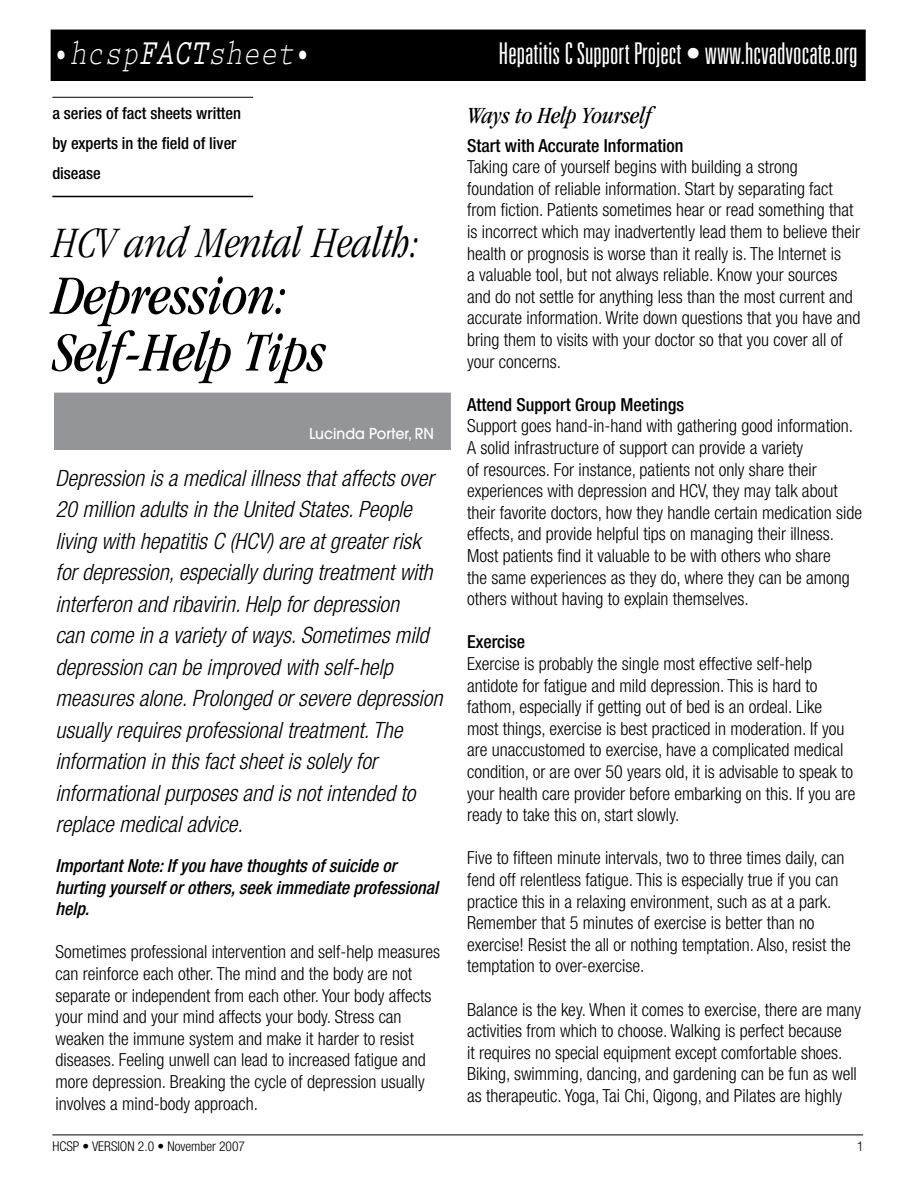
<style>
.page{position:relative;width:918px;height:1188px;background:#fff}
.page>*{position:absolute;margin:0;border:0;box-sizing:border-box;transform-origin:0 0}
.t1{font:italic condensed 57px/57px "Garamond";letter-spacing:-.01em;color:#000}
.t2{font:italic 300 condensed 45px "Garamond";color:#000}
.t3{font:italic 36px "Prestige Elite";color:#fff;scale:.8 1}
.t4{font:300 ultra-condensed 30px "Univers";color:#fff}
.t5{font:italic condensed 24px "Garamond";color:#000}
.t6{font:italic 300 condensed 22.5px/31.5px "Helvetica Neue";color:#000}
.t7{font:300 condensed 18px/21.6px "Helvetica Neue";color:#000}
.t8{font:italic 500 condensed 18px/21.6px "Helvetica Neue";color:#000}
.t9{font:500 condensed 18px "Helvetica Neue";color:#000}
.t10{font:500 condensed 16.5px/30px "Helvetica Neue";color:#000}
.t11{font:500 15px "Avant Garde";color:#fff;scale:.95 1}
.t12{font:300 condensed 13.5px "Helvetica Neue";color:#000}
.s1{font-weight:700}
</style>
<div class="page">
<div style="left:51px;top:30px;width:814px;height:50px;background:#000"></div>
<div style="left:51px;top:30px;width:815px;height:51px;border:2px solid #000"></div>
<hr style="left:52px;top:1135px;width:811px;height:1px;background:#000">
<hr style="left:52px;top:97px;width:201px;height:1px;background:#000">
<hr style="left:52px;top:196px;width:201px;height:1px;background:#000">
<div style="left:55px;top:393px;width:395px;height:56px;background:#939598"></div>
<div style="left:54px;top:393px;width:397px;height:57px;border:2px solid #939598"></div>
<h3 class="t3" style="left:52px;top:34px;width:325px">•hcsp<span class="s1">FACT</span>sheet•</h3>
<h3 class="t4" style="left:499px;top:38px;width:360px">Hepatitis C Support Project • www.hcvadvocate.org</h3>
<p class="t10" style="left:52px;top:98px;width:190px">a series of fact sheets written by experts in the field of liver disease</p>
<h3 class="t5" style="left:467px;top:102px;width:186px">Ways to Help Yourself</h3>
<p class="t9" style="left:467px;top:135px;width:218px">Start with Accurate Information</p>
<p class="t7" style="left:467px;top:156px;width:395px">Taking care of yourself begins with building a strong foundation of reliable information. Start by separating fact from fiction. Patients sometimes hear or read something that is incorrect which may inadvertently lead them to believe their health or prognosis is worse than it really is. The Internet is<br>a valuable tool, but not always reliable. Know your sources and do not settle for anything less than the most current and accurate information. Write down questions that you have and bring them to visits with your doctor so that you cover all of your concerns.</p>
<p class="t9" style="left:467px;top:394px;width:218px">Attend Support Group Meetings</p>
<p class="t7" style="left:467px;top:415px;width:396px">Support goes hand-in-hand with gathering good information.<br>A solid infrastructure of support can provide a variety<br>of resources. For instance, patients not only share their experiences with depression and HCV, they may talk about their favorite doctors, how they handle certain medication side effects, and provide helpful tips on managing their illness.<br>Most patients find it valuable to be with others who share<br>the same experiences as they do, where they can be among others without having to explain themselves.</p>
<p class="t9" style="left:467px;top:631px;width:60px">Exercise</p>
<p class="t7" style="left:467px;top:653px;width:390px">Exercise is probably the single most effective self-help antidote for fatigue and mild depression. This is hard to fathom, especially if getting out of bed is an ordeal. Like most things, exercise is best practiced in moderation. If you are unaccustomed to exercise, have a complicated medical condition, or are over 50 years old, it is advisable to speak to your health care provider before embarking on this. If you are ready to take this on, start slowly.</p>
<p class="t7" style="left:467px;top:847px;width:385px">Five to fifteen minute intervals, two to three times daily, can fend off relentless fatigue. This is especially true if you can practice this in a relaxing environment, such as at a park.<br>Remember that 5 minutes of exercise is better than no exercise! Resist the all or nothing temptation. Also, resist the temptation to over-exercise.</p>
<p class="t7" style="left:467px;top:998px;width:396px">Balance is the key. When it comes to exercise, there are many activities from which to choose. Walking is perfect because<br>it requires no special equipment except comfortable shoes.<br>Biking, swimming, dancing, and gardening can be fun as well as therapeutic. Yoga, Tai Chi, Qigong, and Pilates are highly</p>
<h2 class="t2" style="left:53px;top:218px;width:369px">HCV and Mental Health:</h2>
<h1 class="t1" style="left:53px;top:267px;width:275px">Depression:<br>Self-Help Tips</h1>
<p class="t11" style="left:309px;top:424px;width:133px">Lucinda Porter, RN</p>
<p class="t6" style="left:56px;top:462px;width:388px">Depression is a medical illness that affects over 20 million adults in the United States. People living with hepatitis C (HCV) are at greater risk for depression, especially during treatment with interferon and ribavirin. Help for depression<br>can come in a variety of ways. Sometimes mild depression can be improved with self-help measures alone. Prolonged or severe depression usually requires professional treatment. The information in this fact sheet is solely for informational purposes and is not intended to replace medical advice.</p>
<p class="t8" style="left:56px;top:855px;width:384px">Important Note: If you have thoughts of suicide or hurting yourself or others, seek immediate professional help.</p>
<p class="t7" style="left:56px;top:941px;width:386px">Sometimes professional intervention and self-help measures can reinforce each other. The mind and the body are not separate or independent from each other. Your body affects your mind and your mind affects your body. Stress can weaken the immune system and make it harder to resist diseases. Feeling unwell can lead to increased fatigue and more depression. Breaking the cycle of depression usually involves a mind-body approach.</p>
<p class="t12" style="left:52px;top:1138px;width:194px">HCSP • VERSION 2.0 • November 2007</p>
</div>
